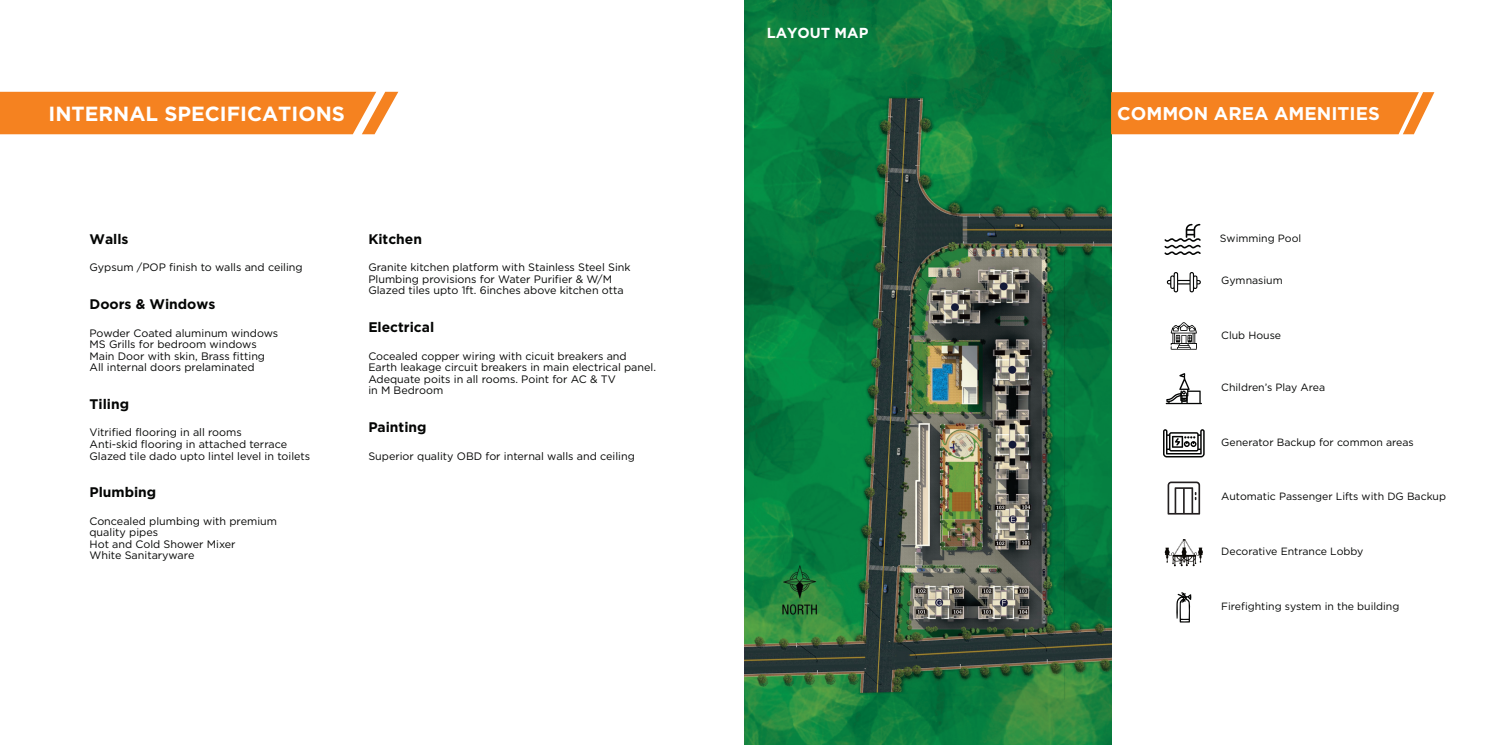
<style>
.page{position:relative;width:1489px;height:745px;background:#fff}
.page>*{position:absolute;margin:0;border:0;box-sizing:border-box;transform-origin:0 0}
.t1{font:700 20.47px "Gotham";color:#fff}
.t2{font:700 18.38px "Gotham";color:#fff}
.t3{font:700 14.53px "Gotham";color:#fff}
.t4{font:700 13.83px "Gotham";color:#040504}
.t5{font:10.76px/11.5px "Gotham";color:#040504}
.t6{font:10.5px "Gotham";color:#040504}
</style>
<div class="page">
<img style="left:744px;top:0;width:367px;height:744px">
<svg style="left:1110px;top:92px;width:324px;height:42px;background:#f38729"></svg>
<svg style="left:1164px;top:223px;width:37px;height:32px"></svg>
<svg style="left:1166px;top:272px;width:34px;height:20px"></svg>
<svg style="left:1170px;top:322px;width:27px;height:28px"></svg>
<svg style="left:1165px;top:373px;width:36px;height:31px"></svg>
<svg style="left:1167px;top:481px;width:32px;height:33px"></svg>
<svg style="left:1164px;top:539px;width:39px;height:27px"></svg>
<svg style="left:1176px;top:592px;width:15px;height:30px"></svg>
<svg style="left:1163px;top:429px;width:41px;height:28px"></svg>
<div style="left:0;top:92px;width:398px;height:42px;background:#f58220"></div>
<h1 class="t1" style="left:48px;top:106px;width:298px">INTERNAL SPECIFICATIONS</h1>
<p class="t4" style="left:89px;top:233px;width:41px">Walls</p>
<p class="t5" style="left:89px;top:262px;width:215px">Gypsum /POP finish to walls and ceiling</p>
<p class="t4" style="left:89px;top:299px;width:127px">Doors &amp; Windows</p>
<p class="t5" style="left:89px;top:327px;width:190px">Powder Coated aluminum windows<br>MS Grills for bedroom windows<br>Main Door with skin, Brass fitting<br>All internal doors prelaminated</p>
<p class="t4" style="left:89px;top:398px;width:41px">Tiling</p>
<p class="t5" style="left:89px;top:427px;width:222px">Vitrified flooring in all rooms<br>Anti-skid flooring in attached terrace<br>Glazed tile dado upto lintel level in toilets</p>
<p class="t4" style="left:89px;top:487px;width:68px">Plumbing</p>
<p class="t5" style="left:89px;top:515px;width:189px">Concealed plumbing with premium quality pipes<br>Hot and Cold Shower Mixer<br>White Sanitaryware</p>
<p class="t4" style="left:368px;top:233px;width:55px">Kitchen</p>
<p class="t5" style="left:368px;top:262px;width:264px">Granite kitchen platform with Stainless Steel Sink<br>Plumbing provisions for Water Purifier &amp; W/M<br>Glazed tiles upto 1ft. 6inches above kitchen otta</p>
<p class="t4" style="left:368px;top:322px;width:67px">Electrical</p>
<p class="t5" style="left:368px;top:350px;width:289px">Cocealed copper wiring with cicuit breakers and Earth leakage circuit breakers in main electrical panel.<br>Adequate poits in all rooms. Point for AC &amp; TV<br>in M Bedroom</p>
<p class="t4" style="left:368px;top:421px;width:60px">Painting</p>
<p class="t5" style="left:368px;top:450px;width:268px">Superior quality OBD for internal walls and ceiling</p>
<h3 class="t3" style="left:766px;top:28px;width:103px">LAYOUT MAP</h3>
<h2 class="t2" style="left:1117px;top:107px;width:264px">COMMON AREA AMENITIES</h2>
<p class="t6" style="left:1219px;top:234px;width:83px">Swimming Pool</p>
<p class="t6" style="left:1221px;top:276px;width:63px">Gymnasium</p>
<p class="t6" style="left:1221px;top:331px;width:61px">Club House</p>
<p class="t6" style="left:1221px;top:383px;width:105px">Children’s Play Area</p>
<p class="t6" style="left:1221px;top:437px;width:194px">Generator Backup for common areas</p>
<p class="t6" style="left:1221px;top:492px;width:226px">Automatic Passenger Lifts with DG Backup</p>
<p class="t6" style="left:1221px;top:547px;width:144px">Decorative Entrance Lobby</p>
<p class="t6" style="left:1221px;top:601px;width:180px">Firefighting system in the building</p>
</div>
